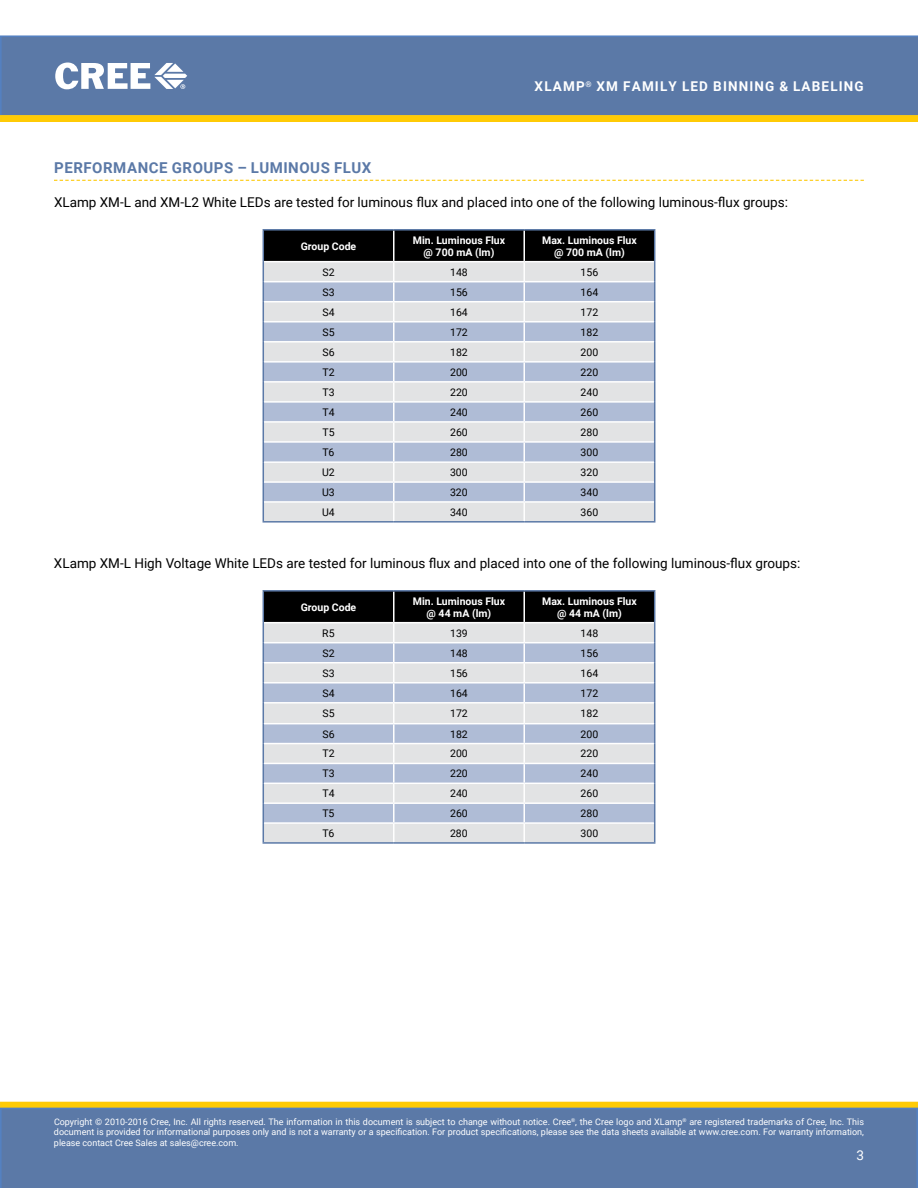
<style>
.page{position:relative;width:918px;height:1188px;background:#fff}
.page>*{position:absolute;margin:0;border:0;box-sizing:border-box;transform-origin:0 0}
.t1{font:700 15px "Roboto";letter-spacing:.035em;color:#5b79a7}
.t2{font:13.5px "Roboto";color:#000}
.t3{font:700 13.5px "Roboto";letter-spacing:.085em;color:#fff}
.t4{font:13.5px "Roboto";color:#fff}
.t5{font:10.5px "Roboto";color:#000}
.t6{font:700 10.5px/12px "Roboto";color:#fff;text-align:center}
.t7{font:9px/10.8px "Roboto";color:#fff;text-align:justify}
</style>
<div class="page">
<svg style="left:54px;top:180px;width:810px;height:1px"></svg>
<hr style="left:263px;top:229px;width:131px;height:2px;background:#5b79a7">
<hr style="left:394px;top:229px;width:130px;height:2px;background:#5b79a7">
<hr style="left:524px;top:229px;width:131px;height:2px;background:#5b79a7">
<svg style="left:263px;top:230px;width:392px;height:291px;background:#b2b9c6"></svg>
<hr style="left:263px;top:521px;width:131px;height:2px;background:#5b79a7">
<hr style="left:394px;top:521px;width:130px;height:2px;background:#5b79a7">
<hr style="left:524px;top:521px;width:131px;height:2px;background:#5b79a7">
<hr style="left:264px;top:481px;width:130px;height:2px;background:#fff">
<hr style="left:394px;top:481px;width:130px;height:2px;background:#fff">
<hr style="left:524px;top:481px;width:130px;height:2px;background:#fff">
<hr style="left:264px;top:501px;width:130px;height:2px;background:#fff">
<hr style="left:394px;top:501px;width:130px;height:2px;background:#fff">
<hr style="left:524px;top:501px;width:130px;height:2px;background:#fff">
<hr style="left:263px;top:842px;width:131px;height:2px;background:#5b79a7">
<hr style="left:394px;top:842px;width:130px;height:2px;background:#5b79a7">
<hr style="left:524px;top:842px;width:131px;height:2px;background:#5b79a7">
<hr style="left:263px;top:590px;width:131px;height:2px;background:#5b79a7">
<hr style="left:394px;top:590px;width:130px;height:2px;background:#5b79a7">
<hr style="left:524px;top:590px;width:131px;height:2px;background:#5b79a7">
<svg style="left:263px;top:591px;width:392px;height:251px;background:#b3b9c4"></svg>
<div style="left:0;top:35px;width:918px;height:80px;background:#5b79a7"></div>
<div style="left:1px;top:1102px;width:916px;height:6px;background:#ffcb05"></div>
<div style="left:0;top:1102px;width:918px;height:6px;border:1px solid #fdca0b"></div>
<div style="left:0;top:1108px;width:918px;height:80px;background:#5b79a7"></div>
<svg style="left:0;top:115px;width:918px;height:7px;background:#fcc908"></svg>
<svg style="left:55px;top:63px;width:132px;height:26px"></svg>
<h2 class="t3" style="left:535px;top:77px;width:287px">XLamp<sup>®</sup> XM Family LED Binning &amp; Label</h2>
<h2 class="t3" style="left:839px;top:77px;width:26px">ing</h2>
<h1 class="t1" style="left:54px;top:157px;width:317px">Performance Groups – Lumi nous Flux</h1>
<h2 class="t2" style="left:54px;top:192px;width:735px">XLamp XM-L and XM-L2 White LEDs are tested for luminous flux and placed into one of the following luminous-flux groups:</h2>
<p class="t6" style="left:301px;top:240px;width:57px">Group Code</p>
<p class="t6" style="left:413px;top:234px;width:94px">Min. Luminous Flux @ 700 mA (lm)</p>
<p class="t6" style="left:542px;top:234px;width:96px">Max. Luminous Flux @ 700 mA (lm)</p>
<p class="t5" style="left:322px;top:265px;width:14px">S2</p>
<p class="t5" style="left:450px;top:265px;width:19px">148</p>
<p class="t5" style="left:581px;top:265px;width:19px">156</p>
<p class="t5" style="left:322px;top:285px;width:14px">S3</p>
<p class="t5" style="left:450px;top:285px;width:19px">156</p>
<p class="t5" style="left:581px;top:285px;width:19px">164</p>
<p class="t5" style="left:322px;top:305px;width:14px">S4</p>
<p class="t5" style="left:450px;top:305px;width:19px">164</p>
<p class="t5" style="left:581px;top:305px;width:19px">172</p>
<p class="t5" style="left:322px;top:325px;width:14px">S5</p>
<p class="t5" style="left:450px;top:325px;width:19px">172</p>
<p class="t5" style="left:581px;top:325px;width:19px">182</p>
<p class="t5" style="left:322px;top:345px;width:14px">S6</p>
<p class="t5" style="left:450px;top:345px;width:19px">182</p>
<p class="t5" style="left:581px;top:345px;width:19px">200</p>
<p class="t5" style="left:322px;top:365px;width:14px">T2</p>
<p class="t5" style="left:450px;top:365px;width:19px">200</p>
<p class="t5" style="left:581px;top:365px;width:19px">220</p>
<p class="t5" style="left:322px;top:385px;width:14px">T3</p>
<p class="t5" style="left:450px;top:385px;width:19px">220</p>
<p class="t5" style="left:581px;top:385px;width:19px">240</p>
<p class="t5" style="left:322px;top:405px;width:14px">T4</p>
<p class="t5" style="left:450px;top:405px;width:19px">240</p>
<p class="t5" style="left:581px;top:405px;width:19px">260</p>
<p class="t5" style="left:322px;top:425px;width:14px">T5</p>
<p class="t5" style="left:450px;top:425px;width:19px">260</p>
<p class="t5" style="left:581px;top:425px;width:19px">280</p>
<p class="t5" style="left:322px;top:445px;width:14px">T6</p>
<p class="t5" style="left:450px;top:445px;width:19px">280</p>
<p class="t5" style="left:581px;top:445px;width:19px">300</p>
<p class="t5" style="left:322px;top:465px;width:14px">U2</p>
<p class="t5" style="left:450px;top:465px;width:19px">300</p>
<p class="t5" style="left:581px;top:465px;width:19px">320</p>
<p class="t5" style="left:322px;top:485px;width:14px">U3</p>
<p class="t5" style="left:450px;top:485px;width:19px">320</p>
<p class="t5" style="left:581px;top:485px;width:19px">340</p>
<p class="t5" style="left:322px;top:505px;width:14px">U4</p>
<p class="t5" style="left:450px;top:505px;width:19px">340</p>
<p class="t5" style="left:581px;top:505px;width:19px">360</p>
<h2 class="t2" style="left:54px;top:553px;width:748px">XLamp XM-L High Voltage White LEDs are tested for luminous flux and placed into one of the following luminous-flux groups:</h2>
<p class="t6" style="left:301px;top:601px;width:57px">Group Code</p>
<p class="t6" style="left:413px;top:595px;width:94px">Min. Luminous Flux @ 44 mA (lm)</p>
<p class="t6" style="left:542px;top:595px;width:96px">Max. Luminous Flux @ 44 mA (lm)</p>
<p class="t5" style="left:322px;top:626px;width:14px">R5</p>
<p class="t5" style="left:450px;top:626px;width:19px">139</p>
<p class="t5" style="left:581px;top:626px;width:19px">148</p>
<p class="t5" style="left:322px;top:646px;width:14px">S2</p>
<p class="t5" style="left:450px;top:646px;width:19px">148</p>
<p class="t5" style="left:581px;top:646px;width:19px">156</p>
<p class="t5" style="left:322px;top:666px;width:14px">S3</p>
<p class="t5" style="left:450px;top:666px;width:19px">156</p>
<p class="t5" style="left:581px;top:666px;width:19px">164</p>
<p class="t5" style="left:322px;top:686px;width:14px">S4</p>
<p class="t5" style="left:450px;top:686px;width:19px">164</p>
<p class="t5" style="left:581px;top:686px;width:19px">172</p>
<p class="t5" style="left:322px;top:706px;width:14px">S5</p>
<p class="t5" style="left:450px;top:706px;width:19px">172</p>
<p class="t5" style="left:581px;top:706px;width:19px">182</p>
<p class="t5" style="left:322px;top:726px;width:14px">S6</p>
<p class="t5" style="left:450px;top:726px;width:19px">182</p>
<p class="t5" style="left:581px;top:726px;width:19px">200</p>
<p class="t5" style="left:322px;top:746px;width:14px">T2</p>
<p class="t5" style="left:450px;top:746px;width:19px">200</p>
<p class="t5" style="left:581px;top:746px;width:19px">220</p>
<p class="t5" style="left:322px;top:766px;width:14px">T3</p>
<p class="t5" style="left:450px;top:766px;width:19px">220</p>
<p class="t5" style="left:581px;top:766px;width:19px">240</p>
<p class="t5" style="left:322px;top:786px;width:14px">T4</p>
<p class="t5" style="left:450px;top:786px;width:19px">240</p>
<p class="t5" style="left:581px;top:786px;width:19px">260</p>
<p class="t5" style="left:322px;top:806px;width:14px">T5</p>
<p class="t5" style="left:450px;top:806px;width:19px">260</p>
<p class="t5" style="left:581px;top:806px;width:19px">280</p>
<p class="t5" style="left:322px;top:826px;width:14px">T6</p>
<p class="t5" style="left:450px;top:826px;width:19px">280</p>
<p class="t5" style="left:581px;top:826px;width:19px">300</p>
<p class="t7" style="left:54px;top:1116px;width:812px">Copyright © 2010-2016 Cree, Inc. All rights reserved. The information in this document is subject to change without notice. Cree<sup>®</sup>, the Cree logo and XLamp<sup>®</sup> are registered trademarks of Cree, Inc. This document is provided for informational purposes only and is not a warranty or a specification. For product specifications, please see the data sheets available at www.cree.com. For warranty information, please contact Cree Sales at sales@cree.com.</p>
<h2 class="t4" style="left:856px;top:1145px;width:9px">3</h2>
</div>
